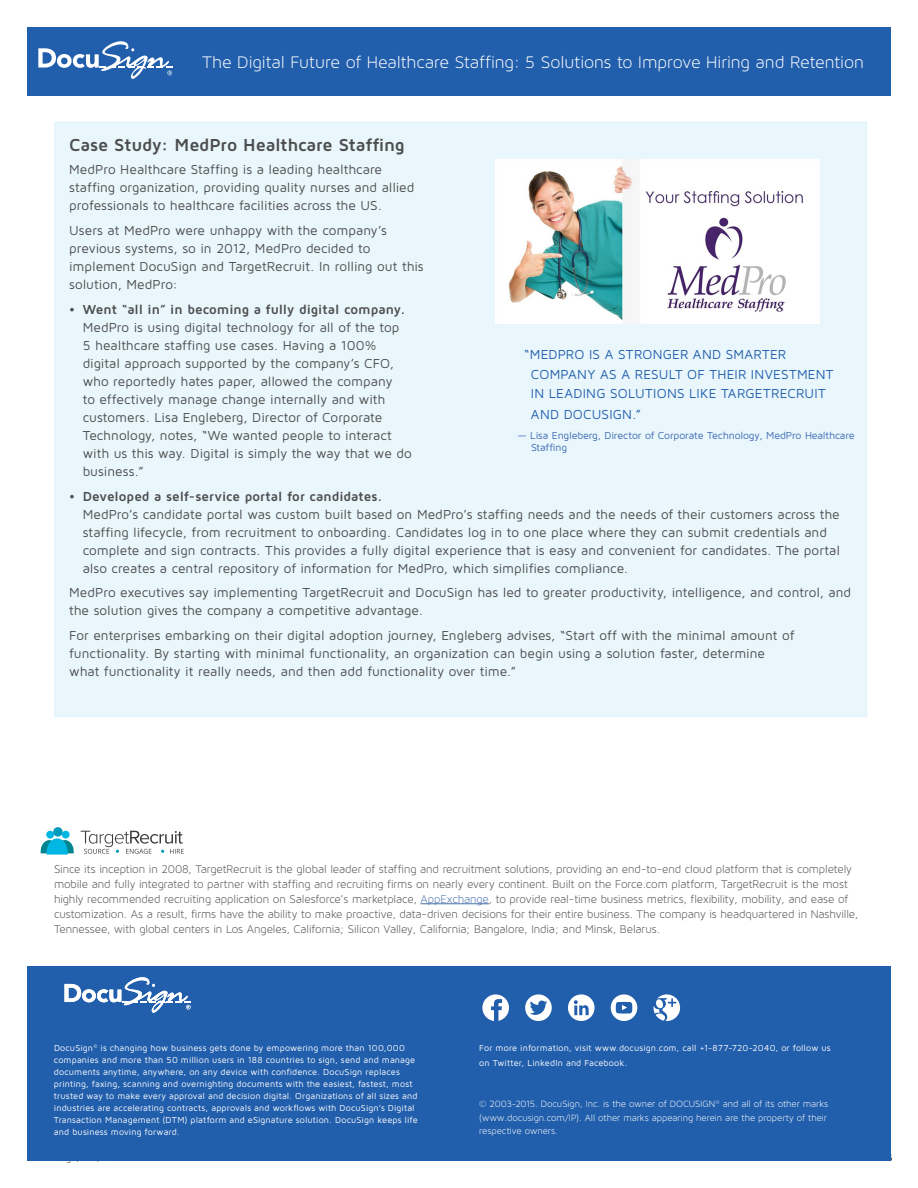
<style>
.page{position:relative;width:918px;height:1188px;background:#fff}
.page>*{position:absolute;margin:0;border:0;box-sizing:border-box;transform-origin:0 0}
.t1{font:18px "Maven Pro Light 300";letter-spacing:-.005em;color:#fff}
.t2{font:700 18px "Maven Pro";letter-spacing:-.01em;color:#4d4d4f}
.t3{font:13.5px/18px "Maven Pro";color:#4d4d4f}
.t4{font:13.5px "Maven Pro";letter-spacing:.02em;color:#215eac}
.t5{font:700 13.5px "Maven Pro";color:#4d4d4f}
.t6{font:12px/15px "Maven Pro Light 300";letter-spacing:-.01em;color:#4d4d4f}
.t7{font:10.5px/12.6px "Maven Pro";letter-spacing:-.01em;color:#3d69b2}
.t8{font:9.75px/13.5px "Maven Pro Light 300";letter-spacing:-.005em;color:#fff}
.t9{font:700 9.75px "Maven Pro";color:#231f20}
.t10{font:9px/12px "Maven Pro";letter-spacing:.015em;color:#fff}
.s1{color:#456da9}
</style>
<div class="page">
<div style="left:27px;top:27px;width:864px;height:68px;background:#215eac"></div>
<svg style="left:38px;top:41px;width:134px;height:38px"></svg>
<div style="left:55px;top:122px;width:811px;height:594px;background:#e9f7fc"></div>
<img style="left:496px;top:159px;width:324px;height:165px">
<div style="left:27px;top:966px;width:864px;height:195px;background:#215eac"></div>
<svg style="left:482px;top:994px;width:27px;height:27px"></svg>
<svg style="left:525px;top:994px;width:27px;height:27px"></svg>
<svg style="left:568px;top:994px;width:27px;height:27px"></svg>
<svg style="left:611px;top:994px;width:26px;height:27px"></svg>
<svg style="left:654px;top:994px;width:26px;height:27px"></svg>
<svg style="left:64px;top:977px;width:127px;height:36px"></svg>
<hr style="left:420px;top:903px;width:69px;height:1px;background:#456da9">
<div style="left:62px;top:831px;width:8px;height:8px;background:#00b7e3;border-radius:50%"></div>
<div style="left:46px;top:831px;width:8px;height:8px;background:#00b7e3;border-radius:50%"></div>
<svg style="left:40px;top:838px;width:34px;height:17px"></svg>
<svg style="left:53px;top:827px;width:10px;height:10px"></svg>
<svg style="left:81px;top:831px;width:103px;height:23px"></svg>
<h1 class="t1" style="left:202px;top:53px;width:663px">The Digital Future of Healthcare Staffing: 5 Solutions to Improve Hiring and Retention</h1>
<h1 class="t2" style="left:69px;top:134px;width:337px">Case Study: MedPro Healthcare Staffing</h1>
<p class="t3" style="left:69px;top:160px;width:347px">MedPro Healthcare Staffing is a leading healthcare staffing organization, providing quality nurses and allied professionals to healthcare facilities across the US.</p>
<p class="t3" style="left:69px;top:221px;width:356px">Users at MedPro were unhappy with the company’s previous systems, so in 2012, MedPro decided to implement DocuSign and TargetRecruit. In rolling out this solution, MedPro:</p>
<p class="t5" style="left:69px;top:301px;width:338px">• Went “all in” in becoming a fully digital company.</p>
<p class="t3" style="left:83px;top:318px;width:331px">MedPro is using digital technology for all of the top<br>5 healthcare staffing use cases. Having a 100% digital approach supported by the company’s CFO, who reportedly hates paper, allowed the company<br>to effectively manage change internally and with customers. Lisa Engleberg, Director of Corporate Technology, notes, “We wanted people to interact with us this way. Digital is simply the way that we do business.”</p>
<p class="t5" style="left:69px;top:487px;width:315px">• Developed a self-service portal for candidates.</p>
<p class="t3" style="left:83px;top:505px;width:759px">MedPro’s candidate portal was custom built based on MedPro’s staffing needs and the needs of their customers across the staffing lifecycle, from recruitment to onboarding. Candidates log in to one place where they can submit credentials and complete and sign contracts. This provides a fully digital experience that is easy and convenient for candidates. The portal also creates a central repository of information for MedPro, which simplifies compliance.</p>
<p class="t3" style="left:69px;top:583px;width:783px">MedPro executives say implementing TargetRecruit and DocuSign has led to greater productivity, intelligence, and control, and the solution gives the company a competitive advantage.</p>
<p class="t3" style="left:69px;top:626px;width:727px">For enterprises embarking on their digital adoption journey, Engleberg advises, “Start off with the minimal amount of functionality. By starting with minimal functionality, an organization can begin using a solution faster, determine what functionality it really needs, and then add functionality over time.”</p>
<p class="t4" style="left:524px;top:346px;width:104px">“MedPro is astro</p>
<p class="t4" style="left:653px;top:346px;width:20px">nger</p>
<p class="t4" style="left:693px;top:346px;width:43px">and smarter</p>
<p class="t4" style="left:531px;top:366px;width:10px">compa</p>
<p class="t4" style="left:577px;top:366px;width:67px">nyas aresult</p>
<p class="t4" style="left:687px;top:366px;width:31px">of their</p>
<p class="t4" style="left:751px;top:366px;width:32px">i nvestme</p>
<p class="t4" style="left:816px;top:366px;width:16px">nt</p>
<p class="t4" style="left:531px;top:385px;width:26px">in leadi</p>
<p class="t4" style="left:586px;top:385px;width:33px">ng solutio</p>
<p class="t4" style="left:667px;top:385px;width:30px">ns like</p>
<p class="t4" style="left:721px;top:385px;width:17px">Target</p>
<p class="t4" style="left:771px;top:385px;width:18px">Recruit</p>
<p class="t4" style="left:531px;top:406px;width:52px">and Docu</p>
<p class="t4" style="left:602px;top:406px;width:41px">Sign.”</p>
<p class="t7" style="left:531px;top:428px;width:325px;text-indent:-14px">— Lisa Engleberg, Director of Corporate Technology, MedPro Healthcare<br>Staffing</p>
<p class="t6" style="left:54px;top:861px;width:806px">Since its inception in 2008, TargetRecruit is the global leader of staffing and recruitment solutions, providing an end-to-end cloud platform that is completely mobile and fully integrated to partner with staffing and recruiting firms on nearly every continent. Built on the Force.com platform, TargetRecruit is the most highly recommended recruiting application on Salesforce’s marketplace, <span class="s1">AppExchange</span>, to provide real-time business metrics, flexibility, mobility, and ease of customization. As a result, firms have the ability to make proactive, data-driven decisions for their entire business. The company is headquartered in Nashville, Tennessee, with global centers in Los Angeles, California; Silicon Valley, California; Bangalore, India; and Minsk, Belarus.</p>
<p class="t10" style="left:54px;top:1042px;width:365px">DocuSign<sup>®</sup> is changing how business gets done by empowering more than 100,000 companies and more than 50 million users in 188 countries to sign, send and manage documents anytime, anywhere, on any device with confidence. DocuSign replaces printing, faxing, scanning and overnighting documents with the easiest, fastest, most trusted way to make every approval and decision digital. Organizations of all sizes and industries are accelerating contracts, approvals and workflows with DocuSign’s Digital Transaction Management (DTM) platform and eSignature solution. DocuSign keeps life and business moving forward.</p>
<p class="t10" style="left:479px;top:1040px;width:353px;line-height:15px">For more information, visit www.docusign.com, call +1-877-720-2040, or follow us on Twitter, LinkedIn and Facebook.</p>
<p class="t8" style="left:479px;top:1097px;width:351px">© 2003-2015. DocuSign, Inc. is the owner of DOCUSIGN<sup>®</sup> and all of its other marks (www.docusign.com/IP). All other marks appearing herein are the property of their respective owners.</p>
<p class="t9" style="left:887px;top:1151px;width:7px">5</p>
</div>
